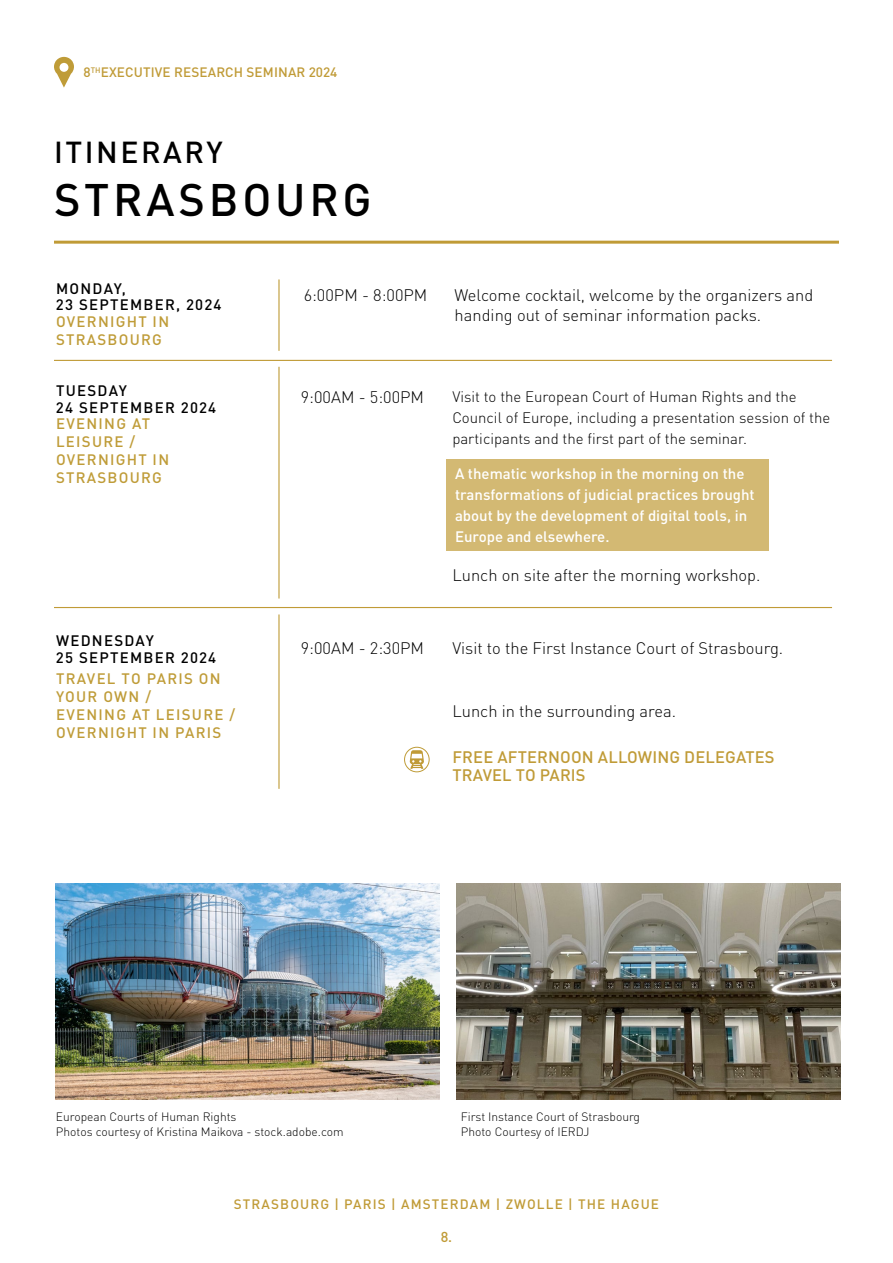
<style>
.page{position:relative;width:893px;height:1263px;background:#fff}
.page>*{position:absolute;margin:0;border:0;box-sizing:border-box;transform-origin:0 0}
.t1{font:500 45px "DINOT";letter-spacing:.085em;color:#000}
.t2{font:500 30px "DINOT";letter-spacing:.085em;color:#000}
.t3{font:300 16.5px/19.8px "DINOT";color:#000}
.t4{font:500 16.5px/18px "DINOT";letter-spacing:.01em;color:#c09b37}
.t5{font:300 15px/21px "DINOT";color:#000}
.t6{font:500 15px/21px "DINOT";color:#fff}
.t7{font:500 15px/18px "DINOT";letter-spacing:.085em;color:#bf9c38}
.t8{font:500 15px/16.5px "DINOT";letter-spacing:.085em;color:#000}
.t9{font:500 14.25px "DINOT";color:#c09b37}
.t10{font:500 13.5px "DINOT";letter-spacing:.075em;color:#c09b37}
.t11{font:500 13.5px "DINOT";letter-spacing:.01em;color:#c09b37}
.t12{font:300 12px/14.4px "DINOT";color:#000}
</style>
<div class="page">
<hr style="left:54px;top:241px;width:785px;height:3px;background:#c09b37">
<svg style="left:54px;top:57px;width:20px;height:31px"></svg>
<div style="left:60px;top:63px;width:8px;height:9px;background:#fff;border-radius:50%"></div>
<img style="left:56px;top:884px;width:384px;height:215px">
<img style="left:456px;top:884px;width:384px;height:215px">
<div style="left:446px;top:459px;width:323px;height:91px;background:#d3b973"></div>
<hr style="left:54px;top:360px;width:778px;height:1px;background:#c09b37">
<hr style="left:54px;top:607px;width:778px;height:1px;background:#c09b37">
<hr style="left:278px;top:279px;width:2px;height:72px;background:#bf9c38">
<hr style="left:278px;top:367px;width:2px;height:231px;background:#bf9c38">
<hr style="left:278px;top:614px;width:2px;height:175px;background:#bf9c38">
<div style="left:404px;top:747px;width:25px;height:25px;border:1px solid #bf9c38;border-radius:50%"></div>
<svg style="left:410px;top:750px;width:14px;height:19px"></svg>
<p class="t11" style="left:83px;top:62px;width:256px">8<sup>TH</sup>EXECUTIVE RESEARCH SEMINAR 2024</p>
<h2 class="t2" style="left:54px;top:129px;width:170px">ITINERARY</h2>
<h1 class="t1" style="left:54px;top:164px;width:319px">STRASBOURG</h1>
<p class="t8" style="left:56px;top:279px;width:167px">MONDAY,<br>23 SEPTEMBER, 2024</p>
<p class="t7" style="left:56px;top:312px;width:115px">OVERNIGHT IN<br>STRASBOURG</p>
<p class="t8" style="left:56px;top:381px;width:162px">TUESDAY<br>24 SEPTEMBER 2024</p>
<p class="t7" style="left:56px;top:413px;width:115px">EVENING AT<br>LEISURE /<br>OVERNIGHT IN<br>STRASBOURG</p>
<p class="t8" style="left:56px;top:632px;width:162px">WEDNESDAY<br>25 SEPTEMBER 2024</p>
<p class="t7" style="left:56px;top:669px;width:181px">TRAVEL TO PARIS ON<br>YOUR OWN /<br>EVENING AT LEISURE /<br>OVERNIGHT IN PARIS</p>
<p class="t3" style="left:304px;top:284px;width:125px">6:00PM - 8:00PM</p>
<p class="t3" style="left:455px;top:284px;width:360px">Welcome cocktail, welcome by the organizers and handing out of seminar information packs.</p>
<p class="t3" style="left:301px;top:386px;width:125px">9:00AM - 5:00PM</p>
<p class="t5" style="left:452px;top:385px;width:380px">Visit to the European Court of Human Rights and the<br>Council of Europe, including a presentation session of the participants and the first part of the seminar.</p>
<p class="t6" style="left:455px;top:462px;width:301px">A thematic workshop in the morning on the transformations of judicial practices brought about by the development of digital tools, in Europe and elsewhere.</p>
<p class="t3" style="left:452px;top:564px;width:310px">Lunch on site after the morning workshop.</p>
<p class="t3" style="left:301px;top:637px;width:125px">9:00AM - 2:30PM</p>
<p class="t3" style="left:452px;top:637px;width:332px">Visit to the First Instance Court of Strasbourg.</p>
<p class="t3" style="left:452px;top:700px;width:225px">Lunch in the surrounding area.</p>
<p class="t4" style="left:452px;top:747px;width:324px">FREE AFTERNOON ALLOWING DELEGATES<br>TRAVEL TO PARIS</p>
<p class="t12" style="left:56px;top:1109px;width:289px">European Courts of Human Rights<br>Photos courtesy of Kristina Maikova - stock.adobe.com</p>
<p class="t12" style="left:461px;top:1109px;width:181px">First Instance Court of Strasbourg<br>Photo Courtesy of IERDJ</p>
<p class="t10" style="left:234px;top:1194px;width:427px">STRASBOURG | PARIS | AMSTERDAM | ZWOLLE | THE HAGUE</p>
<p class="t9" style="left:441px;top:1226px;width:13px">8.</p>
</div>
